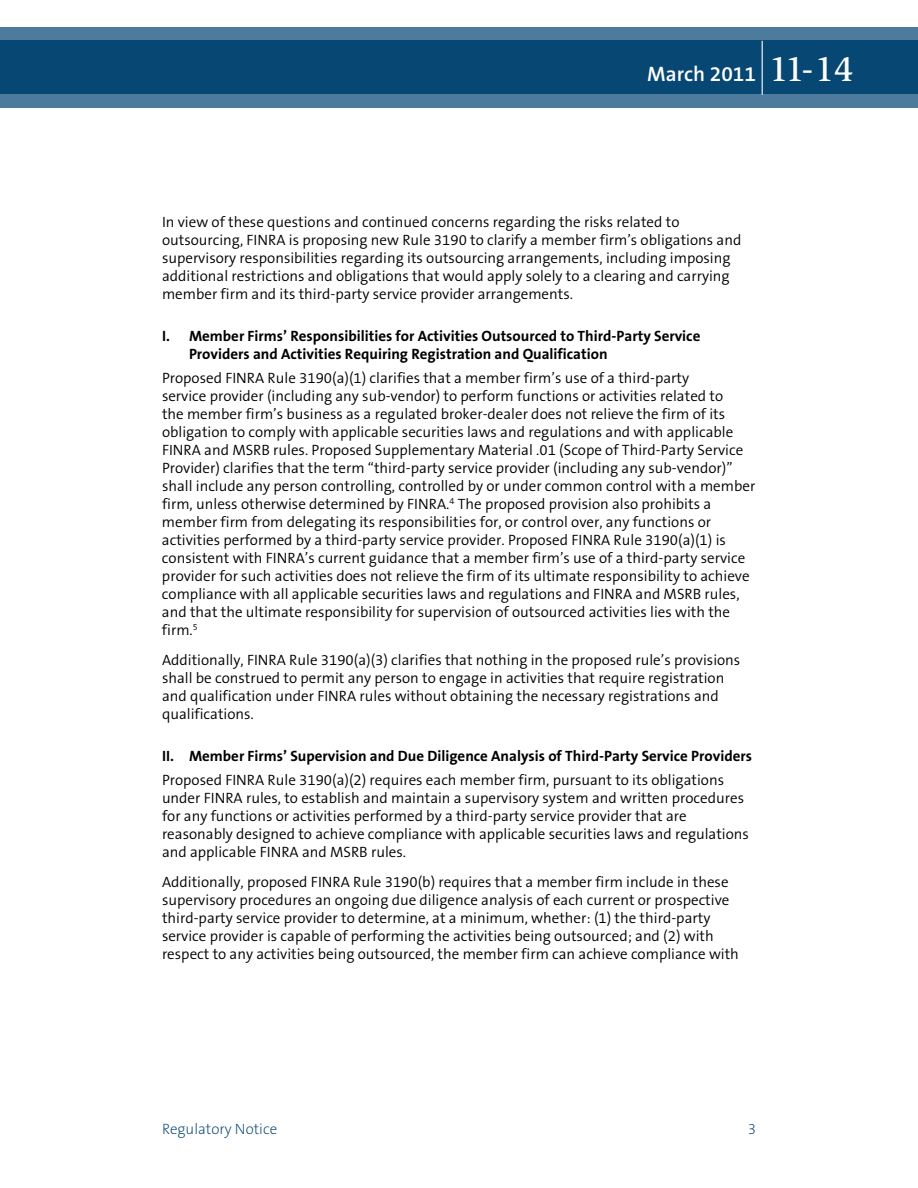
<style>
.page{position:relative;width:918px;height:1188px;background:#fff}
.page>*{position:absolute;margin:0;border:0;box-sizing:border-box;transform-origin:0 0}
.t1{font:600 21px "The Sans B6";color:#fff}
.t2{font:300 15px/18px "The Sans B4";color:#000}
.t3{font:700 15px/18px "The Sans B7";color:#000}
.t4{font:200 15px "The Sans B2";color:#004270}
.s1{font-family:"Slimbach LT";font-weight:500;font-size:36px}
</style>
<div class="page">
<svg style="left:0;top:27px;width:918px;height:81px;background:#1e5881"></svg>
<hr style="left:762px;top:41px;width:1px;height:54px;background:#fff">
<h1 class="t1" style="left:647px;top:62px;width:208px">March 2011 <span class="s1">11-14</span></h1>
<p class="t2" style="left:162px;top:213px;width:581px">In view of these questions and continued concerns regarding the risks related to outsourcing, FINRA is proposing new Rule 3190 to clarify a member firm’s obligations and supervisory responsibilities regarding its outsourcing arrangements, including imposing additional restrictions and obligations that would apply solely to a clearing and carrying member firm and its third-party service provider arrangements.</p>
<p class="t3" style="left:189px;top:327px;width:513px;text-indent:-27px">I. Member Firms’ Responsibilities for Activities Outsourced to Third-Party Service<br>Providers and Activities Requiring Registration and Qualification</p>
<p class="t2" style="left:162px;top:369px;width:595px">Proposed FINRA Rule 3190(a)(1) clarifies that a member firm’s use of a third-party<br>service provider (including any sub-vendor) to perform functions or activities related to<br>the member firm’s business as a regulated broker-dealer does not relieve the firm of its obligation to comply with applicable securities laws and regulations and with applicable FINRA and MSRB rules. Proposed Supplementary Material .01 (Scope of Third-Party Service Provider) clarifies that the term “third-party service provider (including any sub-vendor)” shall include any person controlling, controlled by or under common control with a member firm, unless otherwise determined by FINRA.<sup>4</sup> The proposed provision also prohibits a member firm from delegating its responsibilities for, or control over, any functions or activities performed by a third-party service provider. Proposed FINRA Rule 3190(a)(1) is consistent with FINRA’s current guidance that a member firm’s use of a third-party service provider for such activities does not relieve the firm of its ultimate responsibility to achieve compliance with all applicable securities laws and regulations and FINRA and MSRB rules, and that the ultimate responsibility for supervision of outsourced activities lies with the firm.<sup>5</sup></p>
<p class="t2" style="left:162px;top:651px;width:580px">Additionally, FINRA Rule 3190(a)(3) clarifies that nothing in the proposed rule’s provisions shall be construed to permit any person to engage in activities that require registration and qualification under FINRA rules without obtaining the necessary registrations and qualifications.</p>
<p class="t3" style="left:162px;top:747px;width:592px">II. Member Firms’ Supervision and Due Diligence Analysis of Third-Party Service Providers</p>
<p class="t2" style="left:162px;top:771px;width:589px">Proposed FINRA Rule 3190(a)(2) requires each member firm, pursuant to its obligations under FINRA rules, to establish and maintain a supervisory system and written procedures for any functions or activities performed by a third-party service provider that are reasonably designed to achieve compliance with applicable securities laws and regulations and applicable FINRA and MSRB rules.</p>
<p class="t2" style="left:162px;top:873px;width:578px">Additionally, proposed FINRA Rule 3190(b) requires that a member firm include in these supervisory procedures an ongoing due diligence analysis of each current or prospective third-party service provider to determine, at a minimum, whether: (1) the third-party service provider is capable of performing the activities being outsourced; and (2) with respect to any activities being outsourced, the member firm can achieve compliance with</p>
<p class="t4" style="left:162px;top:1121px;width:117px">Regulatory Notice</p>
<p class="t4" style="left:748px;top:1121px;width:10px">3</p>
</div>
